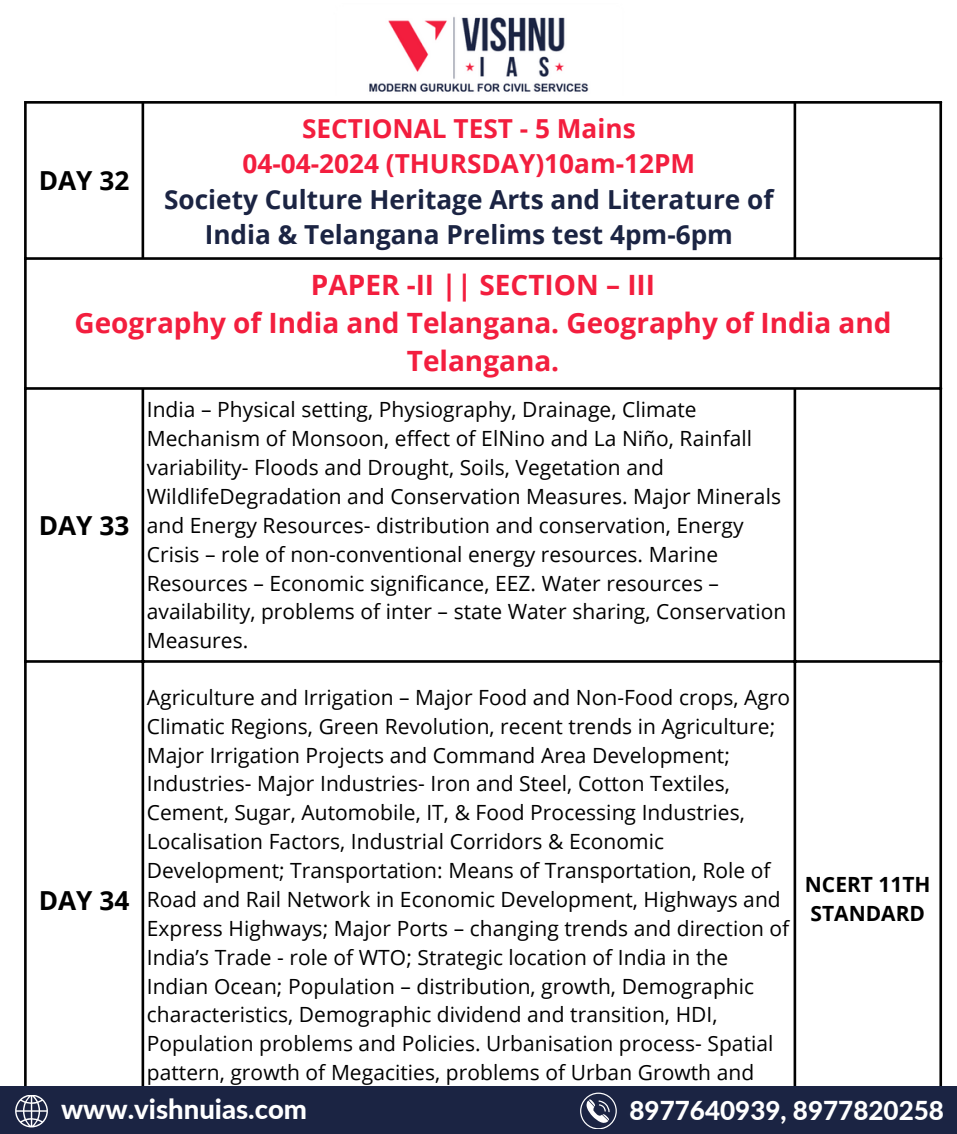
<style>
.page{position:relative;width:957px;height:1134px;background:#fff}
.page>*{position:absolute;margin:0;border:0;box-sizing:border-box;transform-origin:0 0}
.t1{font:700 28px/38.1px "Open Sans";color:#f31e3e;text-align:center}
.t2{font:800 27.47px "Lato";color:#fff}
.t3{font:700 26.25px/35.4px "Open Sans";color:#1b2443;text-align:center}
.t4{font:700 26.25px "Open Sans";color:#f31e3e}
.t5{font:700 26.25px "Open Sans";color:#000}
.t6{font:800 26.07px "Lato";color:#fff}
.t7{font:21px/28.9px "Open Sans";letter-spacing:.005em;color:#000}
.t8{font:700 21px/28.9px "Open Sans";color:#000}
</style>
<div class="page">
<hr style="left:24px;top:104px;width:3px;height:1030px;background:#000">
<hr style="left:142px;top:104px;width:2px;height:153px;background:#000">
<hr style="left:142px;top:390px;width:2px;height:744px;background:#000">
<hr style="left:793px;top:104px;width:3px;height:153px;background:#000">
<hr style="left:793px;top:390px;width:3px;height:744px;background:#000">
<hr style="left:939px;top:104px;width:3px;height:1030px;background:#000">
<hr style="left:24px;top:101px;width:918px;height:3px;background:#000">
<hr style="left:24px;top:257px;width:918px;height:3px;background:#000">
<hr style="left:24px;top:387px;width:918px;height:3px;background:#000">
<hr style="left:24px;top:660px;width:918px;height:3px;background:#000">
<div style="left:0;top:1086px;width:957px;height:48px;background:#1b2443"></div>
<svg style="left:580px;top:1093px;width:37px;height:36px"></svg>
<svg style="left:15px;top:1095px;width:33px;height:32px"></svg>
<img style="left:369px;top:17px;width:220px;height:75px">
<p class="t4" style="left:302px;top:110px;width:335px">SECTIONAL TEST - 5 Mains</p>
<p class="t4" style="left:242px;top:145px;width:454px">04-04-2024 (THURSDAY)10am-12PM</p>
<p class="t3" style="left:164px;top:181px;width:611px">Society Culture Heritage Arts and Literature of<br>India &amp; Telangana Prelims test 4pm-6pm</p>
<p class="t1" style="left:311px;top:265px;width:346px">PAPER -II || SECTION – III</p>
<p class="t1" style="left:75px;top:303px;width:818px">Geography of India and Telangana. Geography of India and<br>Telangana.</p>
<p class="t5" style="left:39px;top:162px;width:92px">DAY 32</p>
<p class="t5" style="left:39px;top:507px;width:92px">DAY 33</p>
<p class="t7" style="left:147px;top:395px;width:641px">India – Physical setting, Physiography, Drainage, Climate Mechanism of Monsoon, effect of ElNino and La Niño, Rainfall variability- Floods and Drought, Soils, Vegetation and WildlifeDegradation and Conservation Measures. Major Minerals and Energy Resources- distribution and conservation, Energy Crisis – role of non-conventional energy resources. Marine Resources – Economic significance, EEZ. Water resources – availability, problems of inter – state Water sharing, Conservation Measures.</p>
<p class="t7" style="left:147px;top:682px;width:645px">Agriculture and Irrigation – Major Food and Non-Food crops, Agro Climatic Regions, Green Revolution, recent trends in Agriculture; Major Irrigation Projects and Command Area Development; Industries- Major Industries- Iron and Steel, Cotton Textiles, Cement, Sugar, Automobile, IT, &amp; Food Processing Industries, Localisation Factors, Industrial Corridors &amp; Economic Development; Transportation: Means of Transportation, Role of Road and Rail Network in Economic Development, Highways and Express Highways; Major Ports – changing trends and direction of India’s Trade - role of WTO; Strategic location of India in the Indian Ocean; Population – distribution, growth, Demographic characteristics, Demographic dividend and transition, HDI, Population problems and Policies. Urbanisation process- Spatial pattern, growth of Megacities, problems of Urban Growth and Policies, concept of Smart Cities.</p>
<p class="t8" style="left:805px;top:870px;width:127px">NCERT 11TH<br>STANDARD</p>
<p class="t5" style="left:39px;top:882px;width:92px">DAY 34</p>
<h2 class="t2" style="left:61px;top:1092px;width:248px">www.vishnuias.com</h2>
<p class="t6" style="left:629px;top:1094px;width:316px">8977500939, 8977820258</p>
<h1 class="t6" style="left:690px;top:1094px;width:32px">64</h1>
</div>
